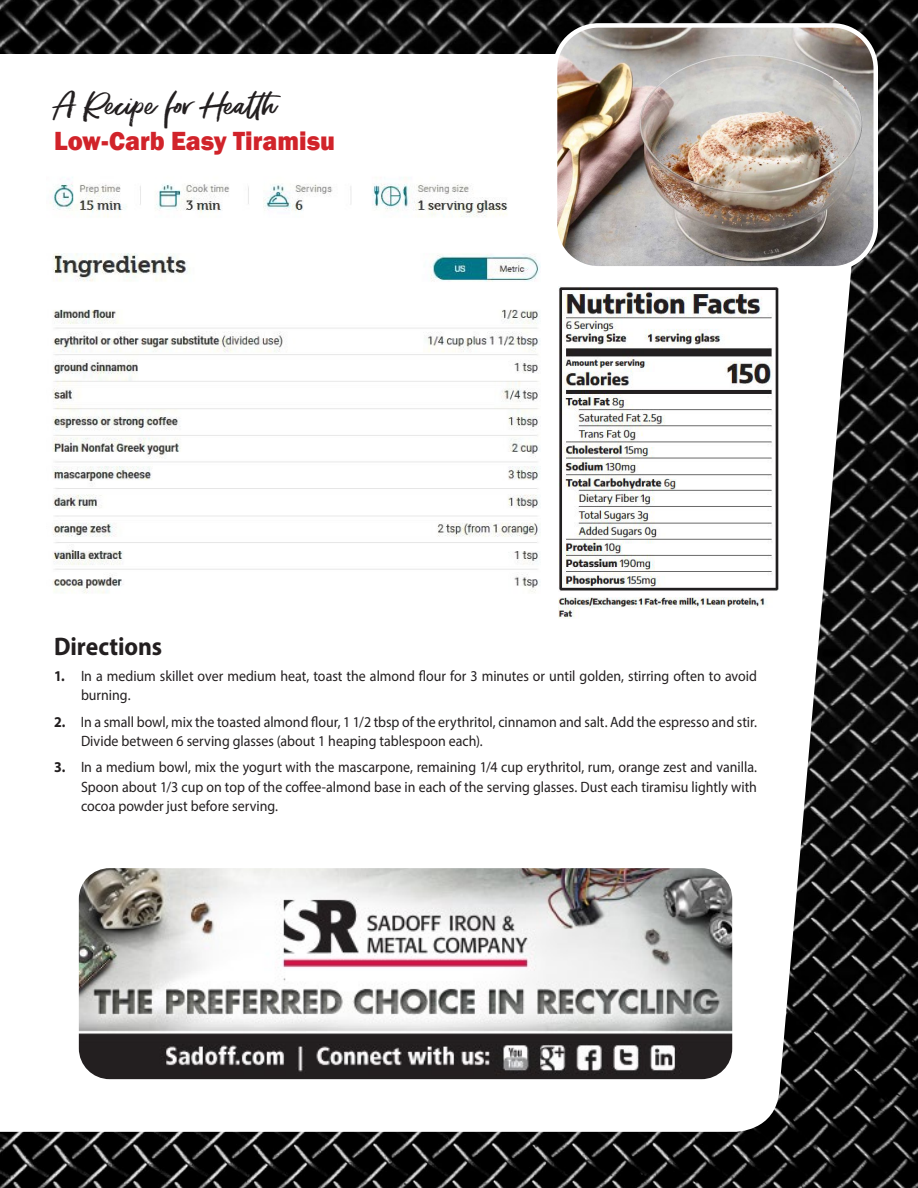
<style>
.page{position:relative;width:918px;height:1188px;background:#fff}
.page>*{position:absolute;margin:0;border:0;box-sizing:border-box;transform-origin:0 0}
.t1{font:30px "Moonstone";color:#231f20;scale:1.25 1}
.t2{font:800 27px "Franklin Gothic";color:#d1232a;scale:.94 1}
.t3{font:700 25.5px "Myriad Pro";letter-spacing:-.005em;color:#231f20;scale:.93 1}
.t4{font:15px/19.5px "Myriad Pro";color:#231f20;scale:.93 1}
.s1{font-weight:700}
</style>
<div class="page">
<img style="left:0;top:0;width:918px;height:1188px">
<img style="left:555px;top:25px;width:321px;height:243px">
<div style="left:553px;top:23px;width:325px;height:248px;border:4px solid #fff;border-radius:43px"></div>
<img style="left:42px;top:239px;width:499px;height:359px">
<img style="left:46px;top:163px;width:480px;height:69px">
<img style="left:559px;top:287px;width:219px;height:332px">
<img style="left:77px;top:866px;width:657px;height:215px">
<div style="left:75px;top:864px;width:662px;height:219px;border:4px solid #fff;border-radius:33px"></div>
<p class="t1" style="left:54px;top:87px;width:191px">A Recipe for Health</p>
<p class="t2" style="left:54px;top:123px;width:300px">Low-Carb Easy Tiramisu</p>
<p class="t3" style="left:54px;top:629px;width:118px">Directions</p>
<p class="t4" style="left:81px;top:666px;width:728px;text-indent:-27px"><span class="s1">1.</span> In a medium skillet over medium heat, toast the almond flour for 3 minutes or until golden, stirring often to avoid burning.</p>
<p class="t4" style="left:81px;top:712px;width:728px;text-indent:-27px"><span class="s1">2.</span> In a small bowl, mix the toasted almond flour, 1 1/2 tbsp of the erythritol, cinnamon and salt. Add the espresso and stir.<br>Divide between 6 serving glasses (about 1 heaping tablespoon each).</p>
<p class="t4" style="left:81px;top:757px;width:728px;text-align:justify;text-indent:-27px"><span class="s1">3.</span> In a medium bowl, mix the yogurt with the mascarpone, remaining 1/4 cup erythritol, rum, orange zest and vanilla.<br>Spoon about 1/3 cup on top of the coffee-almond base in each of the serving glasses. Dust each tiramisu lightly with cocoa powder just before serving.</p>
</div>
